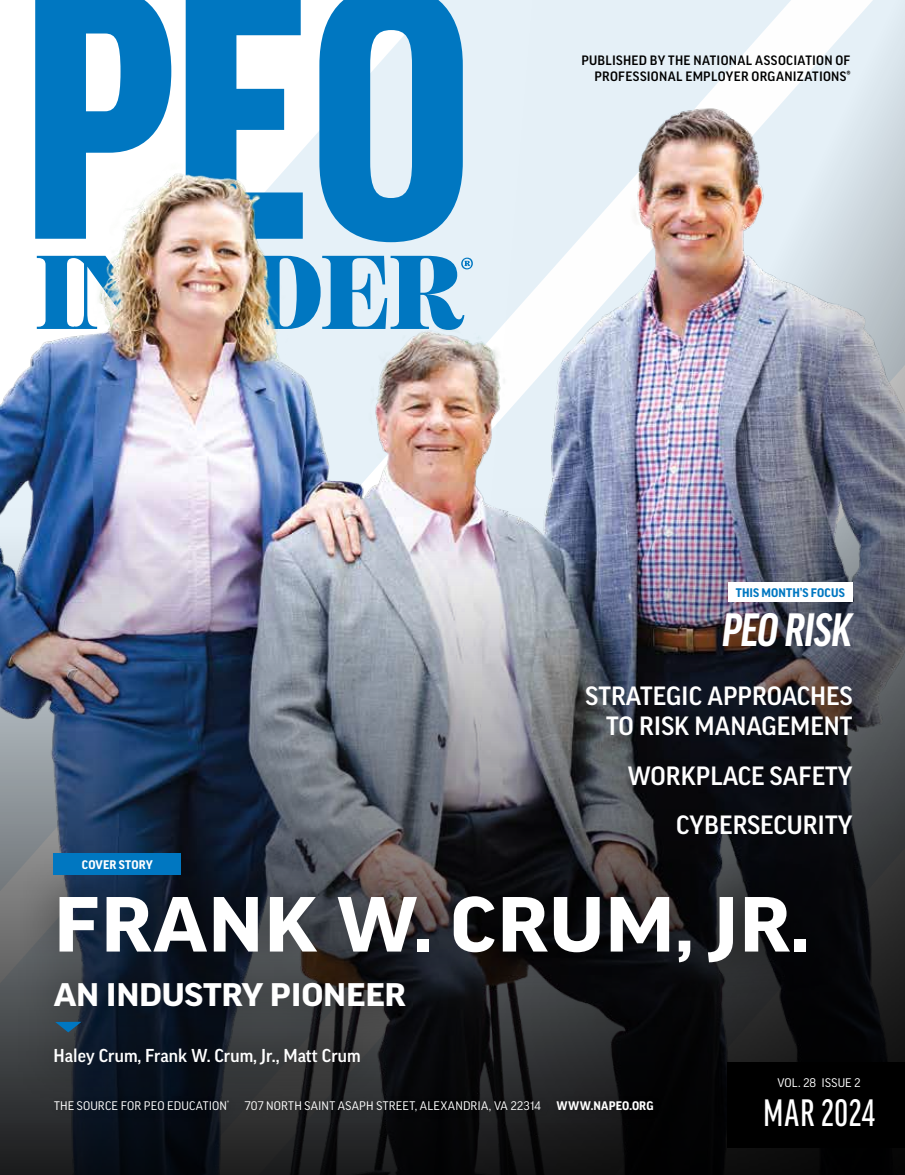
<style>
.page{position:relative;width:905px;height:1175px;background:#fff}
.page>*{position:absolute;margin:0;border:0;box-sizing:border-box;transform-origin:0 0}
.t1{font:700 expanded 75.15px "Good Pro";letter-spacing:.01em;color:#fff}
.t2{font:italic 700 condensed 45px "Good Pro";letter-spacing:-.015em;color:#fff}
.t3{font:500 extra-condensed 36.75px "Good Pro";letter-spacing:.02em;color:#fff}
.t4{font:700 expanded 31.5px "Good Pro";letter-spacing:-.01em;color:#fff}
.t5{font:500 25.5px/29.5px "Good Pro";color:#fff;text-align:right}
.t6{font:500 18px "Good Pro";color:#fff}
.t7{font:500 13.2px/15.8px "Good Pro";letter-spacing:.02em;color:#000;text-align:right}
.t8{font:12px "Good Pro";letter-spacing:.01em;color:#fff}
.t9{font:700 12px "Good Pro";letter-spacing:.015em;color:#fff}
.t10{font:700 12px "Good Pro";letter-spacing:.015em;color:#0077c1}
</style>
<div class="page">
<img style="left:0;top:0;width:433px;height:508px">
<img style="left:0;top:508px;width:433px;height:666px">
<img style="left:433px;top:0;width:471px;height:1174px">
<div style="left:50px;top:1095px;width:613px;height:25px;background:#000;opacity:.25"></div>
<div style="left:727px;top:1062px;width:177px;height:85px;background:#000"></div>
<div style="left:12px;top:852px;width:836px;height:255px;background:#000;opacity:.39"></div>
<div style="left:53px;top:853px;width:128px;height:22px;background:#0077c1"></div>
<svg style="left:55px;top:1021px;width:27px;height:11px"></svg>
<div style="left:728px;top:582px;width:124px;height:19px;background:#fff"></div>
<p class="t7" style="left:581px;top:52px;width:271px">PUBLISHED BY THE NATIONAL ASSOCIATION OF<br>PROFESSIONAL EMPLOYER ORGANIZATIONS®</p>
<p class="t9" style="left:82px;top:858px;width:73px">COVER STORY</p>
<p class="t10" style="left:735px;top:586px;width:110px">THIS MONTH’S FOCUS</p>
<h2 class="t2" style="left:722px;top:605px;width:132px">PEO RISK</h2>
<h3 class="t5" style="left:585px;top:681px;width:268px">STRATEGIC APPROACHES<br>TO RISK MANAGEMENT</h3>
<h3 class="t5" style="left:627px;top:750px;width:226px;line-height:49.8px">WORKPLACE SAFETY<br>CYBERSECURITY</h3>
<h1 class="t1" style="left:54px;top:881px;width:757px">FRANK W. CRUM, JR.</h1>
<h3 class="t4" style="left:54px;top:976px;width:354px">AN INDUSTRY PIONEER</h3>
<h3 class="t6" style="left:53px;top:1045px;width:308px">Haley Crum, Frank W. Crum, Jr., Matt Crum</h3>
<p class="t8" style="left:54px;top:1098px;width:176px">THE SOURCE FOR PEO EDUCATION<sup>®</sup></p>
<p class="t8" style="left:245px;top:1098px;width:297px">707 NORTH SAINT ASAPH STREET, ALEXANDRIA, VA 22314</p>
<p class="t9" style="left:556px;top:1098px;width:98px">WWW.NAPEO.ORG</p>
<p class="t8" style="left:777px;top:1075px;width:85px">VOL. 28 ISSUE 2</p>
<h3 class="t3" style="left:763px;top:1092px;width:113px">MAR 2024</h3>
</div>
